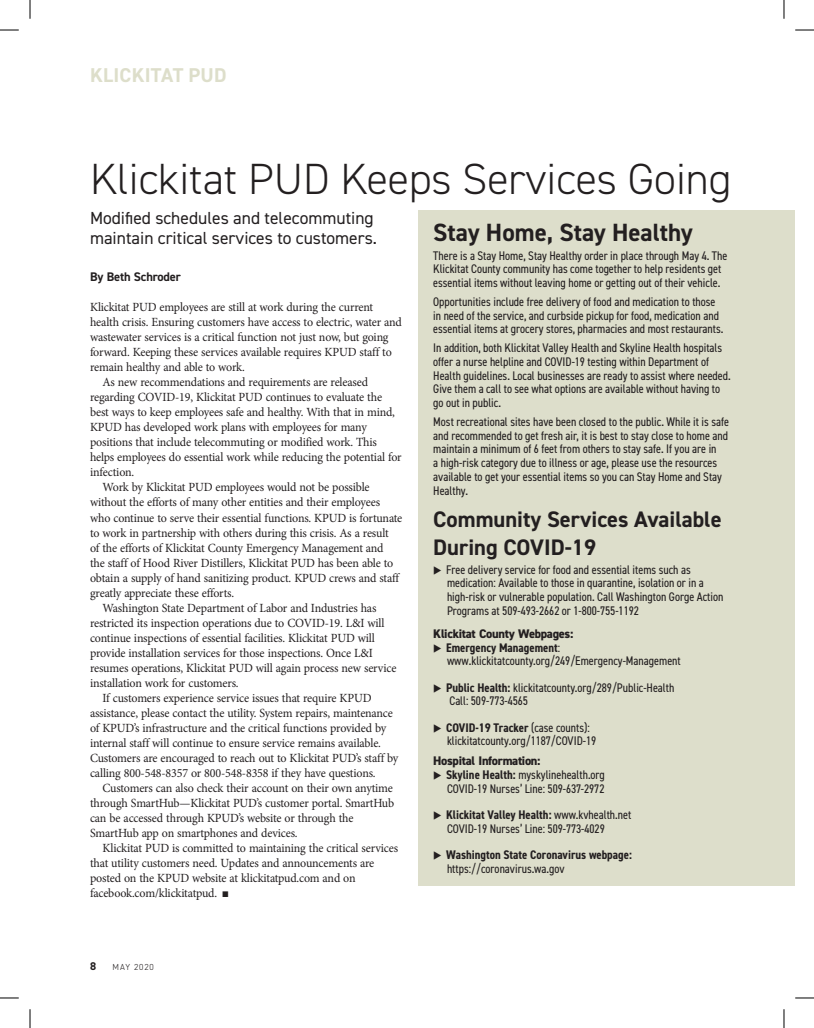
<style>
.page{position:relative;width:814px;height:1028px;background:#fff}
.page>*{position:absolute;margin:0;border:0;box-sizing:border-box;transform-origin:0 0}
.t1{font:300 43.75px "DIN2014";color:#231f20}
.t2{font:700 25px "DIN2014";color:#231f20}
.t3{font:700 22.5px/27.5px "DIN2014";color:#231f20}
.t4{font:700 20px "DIN2014";letter-spacing:.01em;color:#dddeca}
.t5{font:17.5px/20px "DIN2014";color:#231f20}
.t6{font:12.5px "Minion Pro";letter-spacing:-.015em;color:#231f20;scale:.96 1}
.t7{font:condensed 12.5px/13.8px "DIN2014";color:#231f20}
.t8{font:700 condensed 12.5px "DIN2014";color:#231f20}
.t9{font:700 12.5px "DIN2014";letter-spacing:-.015em;color:#231f20}
.t10{font:700 11.25px "DIN2014";color:#231f20}
.t11{font:300 8.75px "DIN2014";letter-spacing:.1em;color:#231f20}
.s1{font-weight:800;font-stretch:normal}
.s2{font-weight:700}
</style>
<div class="page">
<div style="left:418px;top:210px;width:377px;height:675px;background:#dddecb"></div>
<svg style="left:0;top:29px;width:19px;height:2px"></svg>
<svg style="left:795px;top:29px;width:19px;height:2px"></svg>
<svg style="left:0;top:997px;width:19px;height:1px"></svg>
<svg style="left:795px;top:997px;width:19px;height:1px"></svg>
<svg style="left:29px;top:0;width:2px;height:19px"></svg>
<svg style="left:29px;top:1009px;width:2px;height:19px"></svg>
<svg style="left:783px;top:0;width:2px;height:19px"></svg>
<svg style="left:783px;top:1009px;width:2px;height:19px"></svg>
<h3 class="t4" style="left:90px;top:62px;width:138px">KLICKITAT PUD</h3>
<h1 class="t1" style="left:90px;top:152px;width:643px">Klickitat PUD Keeps Services Going</h1>
<h3 class="t5" style="left:90px;top:207px;width:288px">Modified schedules and telecommuting maintain critical services to customers.</h3>
<p class="t9" style="left:90px;top:269px;width:92px">By Beth Schroder</p>
<p class="t6" style="left:90px;top:299px;width:297px">Klickitat PUD employees are still at work during the current</p>
<p class="t6" style="left:90px;top:314px;width:326px">health crisis. Ensuring customers have access to electric, water and</p>
<p class="t6" style="left:90px;top:329px;width:312px">wastewater services is a critical function not just now, but going</p>
<p class="t6" style="left:90px;top:344px;width:316px">forward. Keeping these services available requires KPUD staff to</p>
<p class="t6" style="left:90px;top:359px;width:163px">remain healthy and able to work.</p>
<p class="t6" style="left:103px;top:374px;width:278px">As new recommendations and requirements are released</p>
<p class="t6" style="left:90px;top:389px;width:306px">regarding COVID-19, Klickitat PUD continues to evaluate the</p>
<p class="t6" style="left:90px;top:404px;width:319px">best ways to keep employees safe and healthy. With that in mind,</p>
<p class="t6" style="left:90px;top:419px;width:290px">KPUD has developed work plans with employees for many</p>
<p class="t6" style="left:90px;top:434px;width:300px">positions that include telecommuting or modified work. This</p>
<p class="t6" style="left:90px;top:449px;width:326px">helps employees do essential work while reducing the potential for</p>
<p class="t6" style="left:90px;top:464px;width:48px">infection.</p>
<p class="t6" style="left:103px;top:479px;width:280px">Work by Klickitat PUD employees would not be possible</p>
<p class="t6" style="left:90px;top:494px;width:304px">without the efforts of many other entities and their employees</p>
<p class="t6" style="left:90px;top:509px;width:327px">who continue to serve their essential functions. KPUD is fortunate</p>
<p class="t6" style="left:90px;top:524px;width:313px">to work in partnership with others during this crisis. As a result</p>
<p class="t6" style="left:90px;top:539px;width:307px">of the efforts of Klickitat County Emergency Management and</p>
<p class="t6" style="left:90px;top:554px;width:317px">the staff of Hood River Distillers, Klickitat PUD has been able to</p>
<p class="t6" style="left:90px;top:569px;width:323px">obtain a supply of hand sanitizing product. KPUD crews and staff</p>
<p class="t6" style="left:90px;top:584px;width:152px">greatly appreciate these efforts.</p>
<p class="t6" style="left:103px;top:599px;width:287px">Washington State Department of Labor and Industries has</p>
<p class="t6" style="left:90px;top:614px;width:308px">restricted its inspection operations due to COVID-19. L&amp;I will</p>
<p class="t6" style="left:90px;top:629px;width:298px">continue inspections of essential facilities. Klickitat PUD will</p>
<p class="t6" style="left:90px;top:644px;width:296px">provide installation services for those inspections. Once L&amp;I</p>
<p class="t6" style="left:90px;top:659px;width:321px">resumes operations, Klickitat PUD will again process new service</p>
<p class="t6" style="left:90px;top:674px;width:156px">installation work for customers.</p>
<p class="t6" style="left:103px;top:689px;width:282px">If customers experience service issues that require KPUD</p>
<p class="t6" style="left:90px;top:704px;width:317px">assistance, please contact the utility. System repairs, maintenance</p>
<p class="t6" style="left:90px;top:719px;width:310px">of KPUD’s infrastructure and the critical functions provided by</p>
<p class="t6" style="left:90px;top:734px;width:304px">internal staff will continue to ensure service remains available.</p>
<p class="t6" style="left:90px;top:749px;width:323px">Customers are encouraged to reach out to Klickitat PUD’s staff by</p>
<p class="t6" style="left:90px;top:764px;width:299px">calling 800-548-8357 or 800-548-8358 if they have questions.</p>
<p class="t6" style="left:103px;top:779px;width:304px">Customers can also check their account on their own anytime</p>
<p class="t6" style="left:90px;top:794px;width:318px">through SmartHub—Klickitat PUD’s customer portal. SmartHub</p>
<p class="t6" style="left:90px;top:809px;width:276px">can be accessed through KPUD’s website or through the</p>
<p class="t6" style="left:90px;top:824px;width:218px">SmartHub app on smartphones and devices.</p>
<p class="t6" style="left:103px;top:839px;width:309px">Klickitat PUD is committed to maintaining the critical services</p>
<p class="t6" style="left:90px;top:854px;width:298px">that utility customers need. Updates and announcements are</p>
<p class="t6" style="left:90px;top:869px;width:278px">posted on the KPUD website at klickitatpud.com and on</p>
<p class="t6" style="left:90px;top:884px;width:146px">facebook.com/klickitatpud. ■</p>
<h2 class="t2" style="left:433px;top:215px;width:261px">Stay Home, Stay Healthy</h2>
<p class="t7" style="left:433px;top:248px;width:296px">There is a Stay Home, Stay Healthy order in place through May 4. The<br>Klickitat County community has come together to help residents get essential items without leaving home or getting out of their vehicle.</p>
<p class="t7" style="left:433px;top:294px;width:292px">Opportunities include free delivery of food and medication to those in need of the service, and curbside pickup for food, medication and essential items at grocery stores, pharmacies and most restaurants.</p>
<p class="t7" style="left:433px;top:340px;width:299px">In addition, both Klickitat Valley Health and Skyline Health hospitals offer a nurse helpline and COVID-19 testing within Department of Health guidelines. Local businesses are ready to assist where needed.<br>Give them a call to see what options are available without having to go out in public.</p>
<p class="t7" style="left:433px;top:414px;width:297px">Most recreational sites have been closed to the public. While it is safe and recommended to get fresh air, it is best to stay close to home and maintain a minimum of 6 feet from others to stay safe. If you are in<br>a high-risk category due to illness or age, please use the resources available to get your essential items so you can Stay Home and Stay Healthy.</p>
<h3 class="t3" style="left:433px;top:505px;width:290px">Community Services Available<br>During COVID-19</h3>
<p class="t7" style="left:446px;top:562px;width:279px">Free delivery service for food and essential items such as medication: Available to those in quarantine, isolation or in a high-risk or vulnerable population. Call Washington Gorge Action Programs at 509-493-2662 or 1-800-755-1192</p>
<p class="t7" style="left:446px;top:626px;width:236px;text-indent:-13px"><span class="s1">Klickitat County Webpages:<br></span><span class="s2">Emergency Management</span>: www.klickitatcounty.org/249/Emergency-Management</p>
<p class="t7" style="left:446px;top:680px;width:230px"><span class="s2">Public Health:</span> klickitatcounty.org/289/Public-Health<br>Call: 509-773-4565</p>
<p class="t7" style="left:446px;top:720px;width:152px"><span class="s2">COVID-19 Tracker</span> (case counts): klickitatcounty.org/1187/COVID-19</p>
<p class="t7" style="left:446px;top:753px;width:160px;text-indent:-13px"><span class="s1">Hospital Information:<br></span><span class="s2">Skyline Health:</span> myskylinehealth.org<br>COVID-19 Nurses’ Line: 509-637-2972</p>
<p class="t7" style="left:446px;top:807px;width:187px"><span class="s2">Klickitat Valley Health:</span> www.kvhealth.net<br>COVID-19 Nurses’ Line: 509-773-4029</p>
<p class="t8" style="left:446px;top:846px;width:187px">Washington State Coronavirus webpage:</p>
<p class="t7" style="left:447px;top:861px;width:119px">https://coronavirus.wa.gov</p>
<p class="t10" style="left:90px;top:959px;width:8px">8</p>
<p class="t11" style="left:112px;top:962px;width:43px">MAY 2020</p>
</div>
